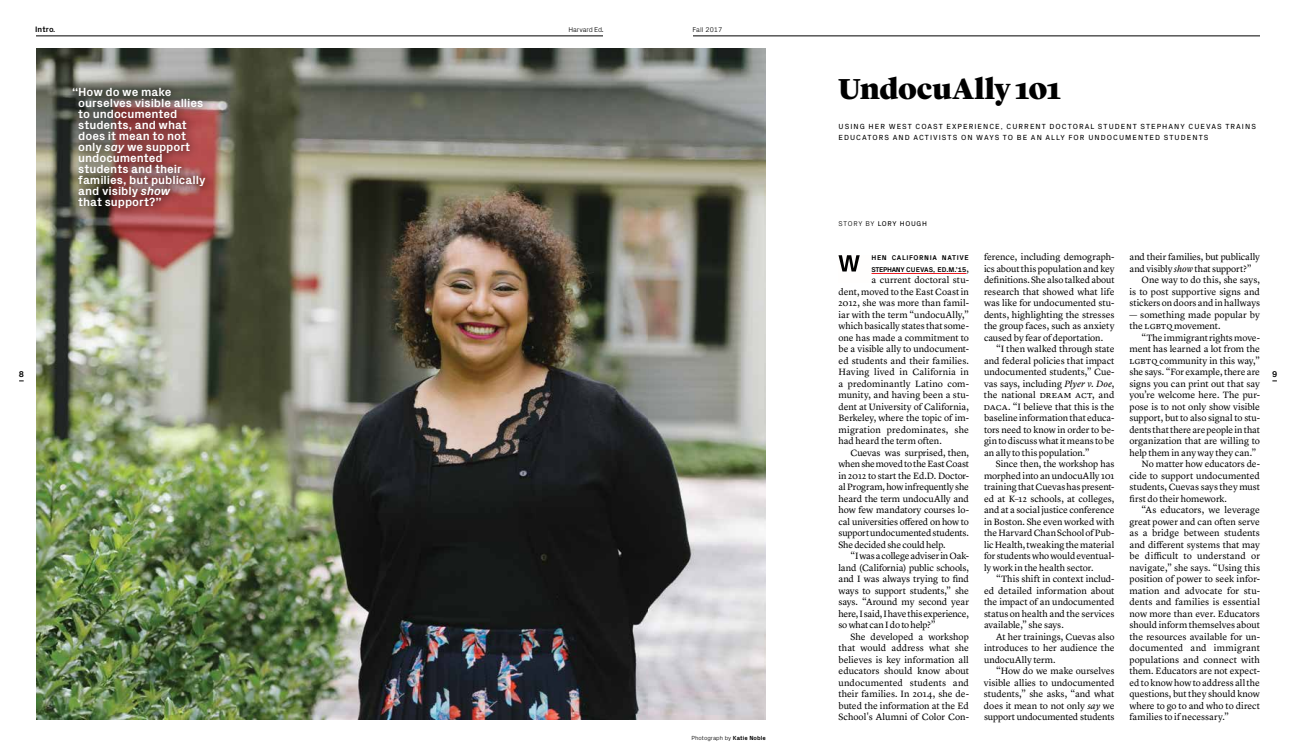
<style>
.page{position:relative;width:1296px;height:756px;background:#fff}
.page>*{position:absolute;margin:0;border:0;box-sizing:border-box;transform-origin:0 0}
.t1{font:900 30px "Lyon Display";letter-spacing:-.01em;color:#000}
.t2{font:700 12px/11px "Px Grotesk";letter-spacing:-.005em;color:#fff}
.t3{font:9.5px/11.5px "Lyon Text";letter-spacing:-.005em;color:#000;text-align:justify}
.t4{font:9.5px "Lyon Text";letter-spacing:.015em;color:#000}
.t5{font:9.5px "Lyon Text";letter-spacing:.025em;color:#000}
.t6{font:700 8.5px "Px Grotesk";color:#000}
.t7{font:700 8px "Px Grotesk";letter-spacing:.01em;color:#000}
.t8{font:7.5px/11px "Px Grotesk";letter-spacing:.14em;color:#000}
.t9{font:700 7px/11.5px "Px Grotesk";letter-spacing:.055em;color:#000}
.t10{font:7px "Px Grotesk";letter-spacing:.11em;color:#000}
.t11{font:300 7px "Px Grotesk";letter-spacing:-.015em;color:#000}
.t12{font:300 7px "Px Grotesk";letter-spacing:.005em;color:#000}
.t13{font:300 6px "Px Grotesk";letter-spacing:.005em;color:#000}
.s1{font-family:"Lyon Text Regular No.2";font-weight:400}
.s2{font-style:italic}
.s3{font-family:"Lyon Text";font-weight:400}
.s4{font-weight:700}
.s5{font-weight:300}
.s6{font-family:"Lyon Text";font-weight:400;font-size:9.5px}
</style>
<div class="page">
<hr style="left:36px;top:36px;width:567px;height:1px;background:#000">
<img style="left:36px;top:48px;width:612px;height:672px">
<img style="left:63px;top:78px;width:151px;height:140px">
<hr style="left:693px;top:36px;width:567px;height:1px;background:#000">
<svg style="left:648px;top:48px;width:118px;height:672px;background:#9d9d97"></svg>
<hr style="left:872px;top:273px;width:94px;height:1px;background:#ed1d24">
<svg style="left:838px;top:255px;width:22px;height:17px"></svg>
<p class="t7" style="left:35px;top:24px;width:22px">Intro<span class="s1">.</span></p>
<p class="t2" style="left:78px;top:86px;width:129px;text-indent:-6px">“How do we make ourselves visible allies to undocumented students, and what does it mean to not only <span class="s2">say</span> we support undocumented students and their families, but publically and visibly <span class="s2">show<br></span>that support?”</p>
<p class="t6" style="left:19px;top:368px;width:7px">8</p>
<p class="t11" style="left:569px;top:25px;width:37px">Harvard Ed<span class="s3">.</span></p>
<p class="t12" style="left:692px;top:25px;width:32px">Fall 2017</p>
<p class="t13" style="left:692px;top:734px;width:76px">Photograph by <span class="s4">Katie Noble</span></p>
<h1 class="t1" style="left:838px;top:66px;width:224px">UndocuAlly 101</h1>
<p class="t8" style="left:839px;top:120px;width:419px">USING HER WEST COAST EXPERIENCE, CURRENT DOCTORAL STUDENT STEPHANY CUEVAS TRAINS<br>EDUCATORS AND ACTIVISTS ON WAYS TO BE AN ALLY FOR UNDOCUMENTED STUDENTS</p>
<p class="t10" style="left:839px;top:218px;width:90px"><span class="s5">STORY BY</span> LORY HOUGH</p>
<p class="t9" style="left:872px;top:252px;width:99px">HEN CALIFORNIA NATIVE<br>STEPHANY CUEVAS, ED.M.’15<span class="s6">,</span></p>
<p class="t3" style="left:838px;top:273px;width:132px;text-indent:33px">a current doctoral stu&shy;dent, moved to the East Coast in 2012, she was more than famil&shy;iar with the term “undocuAlly,” which basically states that some&shy;one has made a commitment to be a visible ally to undocument&shy;ed students and their families.<br>Having lived in California in a predominantly Latino com&shy;munity, and having been a stu&shy;dent at University of California, Berkeley, where the topic of im&shy;migration predominates, she had heard the term often.</p>
<p class="t3" style="left:838px;top:446px;width:132px;text-indent:12px">Cuevas was surprised, then, when she moved to the East Coast in 2012 to start the Ed.D. Doctor&shy;al Program, how infrequently she heard the term undocuAlly and how few mandatory courses lo&shy;cal universities offered on how to support undocumented students.<br>She decided she could help.</p>
<p class="t3" style="left:838px;top:549px;width:132px;text-indent:12px">“I was a college adviser in Oak&shy;land (California) public schools, and I was always trying to find ways to support students,” she says. “Around my second year here, I said, I have this experience, so what can I do to help?”</p>
<p class="t3" style="left:838px;top:630px;width:132px;text-indent:12px">She developed a workshop that would address what she believes is key information all educators should know about undocumented students and their families. In 2014, she de&shy;buted the information at the Ed School's Alumni of Color Con-</p>
<p class="t3" style="left:984px;top:250px;width:132px">ference, including demograph&shy;ics about this population and key definitions. She also talked about research that showed what life was like for undocumented stu&shy;dents, highlighting the stresses the group faces, such as anxiety caused by fear of deportation.</p>
<p class="t3" style="left:984px;top:342px;width:132px;text-indent:12px">“I then walked through state and federal policies that impact undocumented students,” Cue&shy;vas says, including <span class="s2">Plyer v. Doe</span>, the national dream act, and daca. “I believe that this is the baseline information that educa&shy;tors need to know in order to be&shy;gin to discuss what it means to be an ally to this population.”</p>
<p class="t3" style="left:984px;top:457px;width:132px;text-indent:12px">Since then, the workshop has morphed into an undocuAlly 101 training that Cuevas has present&shy;ed at K–12 schools, at colleges, and at a social justice conference in Boston. She even worked with the Harvard Chan School of Pub&shy;lic Health, tweaking the material for students who would eventual&shy;ly work in the health sector.</p>
<p class="t3" style="left:984px;top:572px;width:132px;text-indent:12px">“This shift in context includ&shy;ed detailed information about the impact of an undocumented status on health and the services available,” she says.</p>
<p class="t3" style="left:984px;top:630px;width:132px;text-indent:12px">At her trainings, Cuevas also introduces to her audience the undocuAlly term.</p>
<p class="t3" style="left:984px;top:664px;width:132px;text-indent:12px">“How do we make ourselves visible allies to undocumented students,” she asks, “and what does it mean to not only <span class="s2">say</span> we support undocumented students</p>
<p class="t3" style="left:1130px;top:250px;width:132px">and their families, but publically</p>
<p class="t3" style="left:1130px;top:262px;width:124px">and visibly <span class="s2">show</span> that support?”</p>
<p class="t3" style="left:1142px;top:273px;width:120px">One way to do this, she says,</p>
<p class="t3" style="left:1130px;top:285px;width:132px">is to post supportive signs and</p>
<p class="t3" style="left:1130px;top:296px;width:132px">stickers on doors and in hallways</p>
<p class="t3" style="left:1130px;top:308px;width:132px">— something made popular by the lgbtq movement.</p>
<p class="t3" style="left:1141px;top:331px;width:120px">“The immigrant rights move-</p>
<p class="t3" style="left:1130px;top:342px;width:132px">ment has learned a lot from the</p>
<p class="t3" style="left:1130px;top:354px;width:132px">lgbtq community in this way,”</p>
<p class="t3" style="left:1130px;top:365px;width:132px">she says. “For example, there are</p>
<p class="t3" style="left:1130px;top:377px;width:132px">signs you can print out that say</p>
<p class="t3" style="left:1130px;top:388px;width:132px">you’re welcome here. The pur-</p>
<p class="t3" style="left:1130px;top:400px;width:132px">pose is to not only show visible</p>
<p class="t3" style="left:1130px;top:411px;width:132px">support, but to also signal to stu-</p>
<p class="t3" style="left:1130px;top:423px;width:132px">dents that there are people in that</p>
<p class="t3" style="left:1130px;top:434px;width:132px">organization that are willing to</p>
<p class="t3" style="left:1130px;top:446px;width:128px">help them in any way they can.”</p>
<p class="t3" style="left:1141px;top:457px;width:120px">No matter how educators de-</p>
<p class="t3" style="left:1130px;top:469px;width:132px">cide to support undocumented</p>
<p class="t3" style="left:1130px;top:480px;width:132px">students, Cuevas says they must</p>
<p class="t3" style="left:1130px;top:492px;width:99px">first do their homework.</p>
<p class="t3" style="left:1142px;top:503px;width:120px">“As educators, we leverage</p>
<p class="t3" style="left:1130px;top:515px;width:132px">great power and can often serve</p>
<p class="t3" style="left:1130px;top:526px;width:132px">as a bridge between students</p>
<p class="t3" style="left:1130px;top:538px;width:132px">and different systems that may</p>
<p class="t4" style="left:1130px;top:549px;width:132px">be difficult to understand or</p>
<p class="t3" style="left:1130px;top:561px;width:132px">navigate,” she says. “Using this</p>
<p class="t3" style="left:1130px;top:572px;width:132px">position of power to seek infor-</p>
<p class="t3" style="left:1130px;top:584px;width:132px">mation and advocate for stu-</p>
<p class="t3" style="left:1130px;top:595px;width:132px">dents and families is essential</p>
<p class="t3" style="left:1130px;top:607px;width:132px">now more than ever. Educators</p>
<p class="t3" style="left:1130px;top:618px;width:132px">should inform themselves about</p>
<p class="t3" style="left:1130px;top:630px;width:132px">the resources available for un-</p>
<p class="t5" style="left:1130px;top:641px;width:132px">documented and immigrant</p>
<p class="t3" style="left:1130px;top:653px;width:132px">populations and connect with</p>
<p class="t3" style="left:1130px;top:664px;width:132px">them. Educators are not expect-</p>
<p class="t3" style="left:1130px;top:676px;width:132px">ed to know how to address all the</p>
<p class="t3" style="left:1130px;top:687px;width:132px">questions, but they should know</p>
<p class="t3" style="left:1130px;top:699px;width:132px">where to go to and who to direct</p>
<p class="t3" style="left:1130px;top:710px;width:101px">families to if necessary.”</p>
<p class="t6" style="left:1272px;top:368px;width:7px">9</p>
</div>
